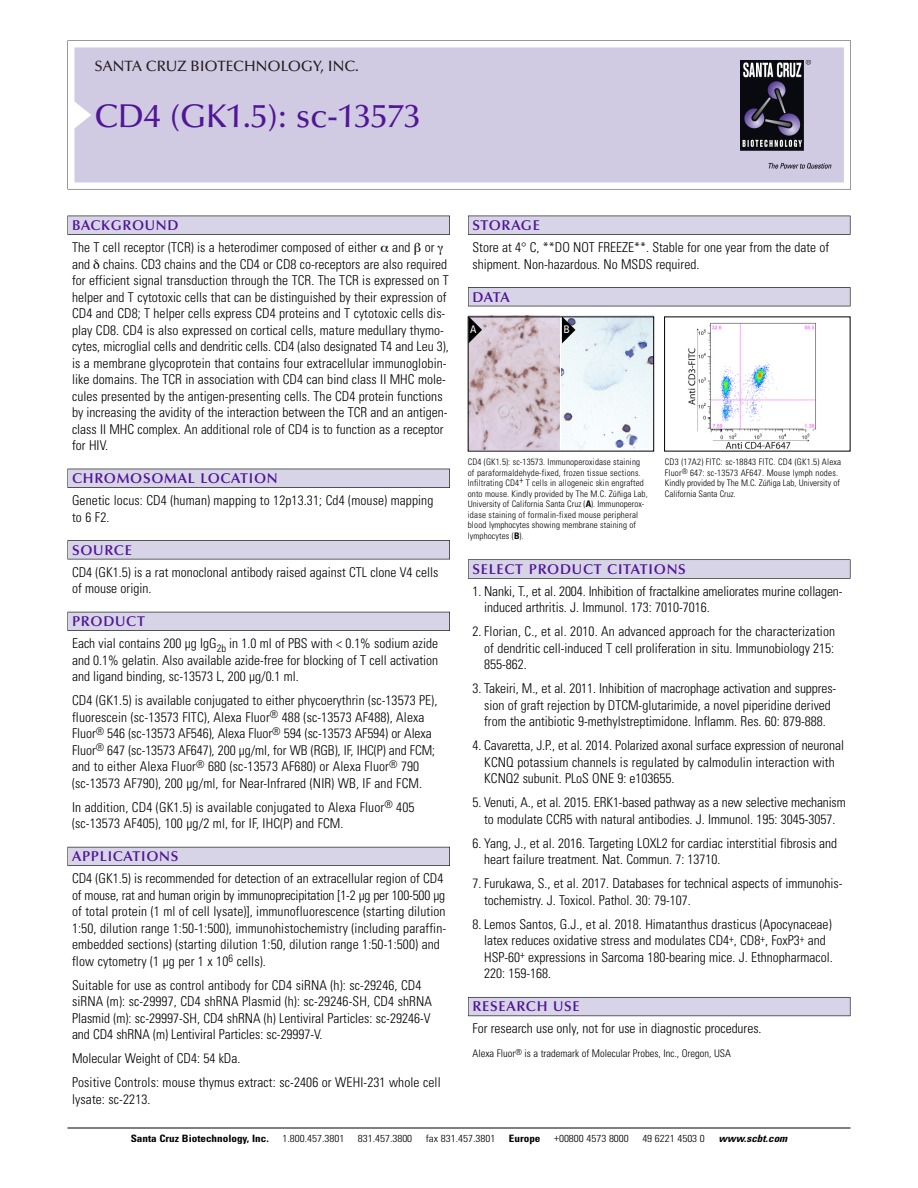
<style>
.page{position:relative;width:918px;height:1188px;background:#fff}
.page>*{position:absolute;margin:0;border:0;box-sizing:border-box;transform-origin:0 0}
.t1{font:500 33px "Optima";color:#511695}
.t2{font:500 15px "Optima";color:#231f20}
.t3{font:600 14.25px "Optima";letter-spacing:.05em;color:#511695}
.t4{font:300 condensed 13.5px/16.5px "Univers";color:#000}
.t5{font:300 condensed 10.5px "Univers";color:#000}
.t6{font:condensed 10.5px "Univers";color:#fff}
.t7{font:300 condensed 10.2px "Univers";color:#000;scale:1.1 1}
.t8{font:700 condensed 10.2px "Univers";color:#000;scale:1.1 1}
.t9{font:italic 700 condensed 10.2px "Univers";color:#000;scale:1.1 1}
.t10{font:300 condensed 9px/10.5px "Univers";letter-spacing:.015em;color:#000}
.s1{font-weight:700}
</style>
<div class="page">
<svg style="left:68px;top:40px;width:783px;height:149px"></svg>
<div style="left:74px;top:47px;width:770px;height:135px;background:#d1cae3"></div>
<img style="left:741px;top:60px;width:90px;height:108px">
<div style="left:68px;top:216px;width:382px;height:19px;background:#535256"></div>
<div style="left:68px;top:216px;width:381px;height:18px;background:#d7d4e8"></div>
<div style="left:68px;top:469px;width:382px;height:19px;background:#525156"></div>
<div style="left:68px;top:469px;width:381px;height:18px;background:#d7d4e8"></div>
<div style="left:68px;top:540px;width:382px;height:19px;background:#545357"></div>
<div style="left:68px;top:541px;width:381px;height:18px;background:#d7d4e8"></div>
<div style="left:68px;top:612px;width:382px;height:19px;background:#535259"></div>
<div style="left:68px;top:612px;width:381px;height:18px;background:#d7d4e8"></div>
<div style="left:68px;top:847px;width:382px;height:19px;background:#595860"></div>
<div style="left:68px;top:847px;width:381px;height:18px;background:#d7d4e8"></div>
<div style="left:468px;top:216px;width:382px;height:19px;background:#535256"></div>
<div style="left:468px;top:216px;width:382px;height:18px;background:#d7d4e8"></div>
<div style="left:468px;top:287px;width:382px;height:19px;background:#515155"></div>
<div style="left:468px;top:288px;width:382px;height:18px;background:#d7d4e8"></div>
<div style="left:468px;top:559px;width:382px;height:20px;background:#666"></div>
<div style="left:468px;top:560px;width:382px;height:18px;background:#d7d4e8"></div>
<div style="left:468px;top:997px;width:382px;height:19px;background:#5e5d65"></div>
<div style="left:468px;top:998px;width:382px;height:18px;background:#d7d4e8"></div>
<hr style="left:68px;top:1128px;width:782px;height:1px;background:#000">
<img style="left:688px;top:322px;width:128px;height:127px">
<img style="left:562px;top:318px;width:90px;height:132px">
<img style="left:470px;top:318px;width:90px;height:132px">
<svg style="left:562px;top:316px;width:13px;height:27px"></svg>
<svg style="left:469px;top:316px;width:13px;height:27px"></svg>
<p class="t2" style="left:94px;top:60px;width:266px">SANTA CRUZ BIOTECHNOLOGY, INC.</p>
<h1 class="t1" style="left:94px;top:102px;width:328px">CD4 (GK1.5): sc-13573</h1>
<p class="t3" style="left:72px;top:219px;width:108px">BACKGROUND</p>
<p class="t4" style="left:72px;top:240px;width:378px">The T cell receptor (TCR) is a heterodimer composed of either and or and chains. CD3 chains and the CD4 or CD8 co-receptors are also required for efficient signal transduction through the TCR. The TCR is expressed on T helper and T cytotoxic cells that can be distinguished by their expression of CD4 and CD8; T helper cells express CD4 proteins and T cytotoxic cells dis&shy;play CD8. CD4 is also expressed on cortical cells, mature medullary thymo&shy;cytes, microglial cells and dendritic cells. CD4 (also designated T4 and Leu 3), is a membrane glycoprotein that contains four extracellular immunoglobin&shy;like domains. The TCR in association with CD4 can bind class II MHC mole&shy;cules presented by the antigen-presenting cells. The CD4 protein functions by increasing the avidity of the interaction between the TCR and an antigen&shy;class II MHC complex. An additional role of CD4 is to function as a receptor for HIV.</p>
<p class="t3" style="left:72px;top:472px;width:207px">CHROMOSOMAL LOCATION</p>
<p class="t4" style="left:72px;top:493px;width:363px">Genetic locus: CD4 (human) mapping to 12p13.31; Cd4 (mouse) mapping to 6 F2.</p>
<p class="t3" style="left:72px;top:544px;width:61px">SOURCE</p>
<p class="t4" style="left:72px;top:565px;width:368px">CD4 (GK1.5) is a rat monoclonal antibody raised against CTL clone V4 cells of mouse origin.</p>
<p class="t3" style="left:72px;top:615px;width:74px">PRODUCT</p>
<p class="t4" style="left:72px;top:637px;width:368px;text-align:justify">Each vial contains 200 µg IgG<sub>2b</sub> in 1.0 ml of PBS with &lt; 0.1% sodium azide and 0.1% gelatin. Also available azide-free for blocking of T cell activation and ligand binding, sc-13573 L, 200 µg/0.1 ml.</p>
<p class="t4" style="left:72px;top:694px;width:367px">CD4 (GK1.5) is available conjugated to either phycoerythrin (sc-13573 PE), fluorescein (sc-13573 FITC), Alexa Fluor<sup>®</sup> 488 (sc-13573 AF488), Alexa Fluor<sup>®</sup> 546 (sc-13573 AF546), Alexa Fluor<sup>®</sup> 594 (sc-13573 AF594) or Alexa Fluor<sup>®</sup> 647 (sc-13573 AF647), 200 µg/ml, for WB (RGB), IF, IHC(P) and FCM; and to either Alexa Fluor<sup>®</sup> 680 (sc-13573 AF680) or Alexa Fluor<sup>®</sup> 790 (sc-13573 AF790), 200 µg/ml, for Near-Infrared (NIR) WB, IF and FCM.</p>
<p class="t4" style="left:72px;top:800px;width:344px">In addition, CD4 (GK1.5) is available conjugated to Alexa Fluor<sup>®</sup> 405 (sc-13573 AF405), 100 µg/2 ml, for IF, IHC(P) and FCM.</p>
<p class="t3" style="left:72px;top:850px;width:108px">APPLICATIONS</p>
<p class="t4" style="left:72px;top:872px;width:376px">CD4 (GK1.5) is recommended for detection of an extracellular region of CD4 of mouse, rat and human origin by immunoprecipitation [1-2 µg per 100-500 µg of total protein (1 ml of cell lysate)], immunofluorescence (starting dilution 1:50, dilution range 1:50-1:500), immunohistochemistry (including paraffin&shy;embedded sections) (starting dilution 1:50, dilution range 1:50-1:500) and flow cytometry (1 µg per 1 x 10<sup>6</sup> cells).</p>
<p class="t4" style="left:72px;top:978px;width:361px">Suitable for use as control antibody for CD4 siRNA (h): sc-29246, CD4 siRNA (m): sc-29997, CD4 shRNA Plasmid (h): sc-29246-SH, CD4 shRNA Plasmid (m): sc-29997-SH, CD4 shRNA (h) Lentiviral Particles: sc-29246-V and CD4 shRNA (m) Lentiviral Particles: sc-29997-V.</p>
<p class="t4" style="left:72px;top:1048px;width:370px;line-height:24px">Molecular Weight of CD4: 54 kDa.<br>Positive Controls: mouse thymus extract: sc-2406 or WEHI-231 whole cell</p>
<p class="t4" style="left:72px;top:1092px;width:80px">lysate: sc-2213.</p>
<p class="t3" style="left:473px;top:219px;width:69px">STORAGE</p>
<p class="t4" style="left:473px;top:240px;width:358px">Store at 4° C, **DO NOT FREEZE**. Stable for one year from the date of shipment. Non-hazardous. No MSDS required.</p>
<p class="t3" style="left:473px;top:291px;width:39px">DATA</p>
<p class="t6" style="left:470px;top:325px;width:8px">A</p>
<p class="t6" style="left:564px;top:325px;width:8px">B</p>
<p class="t10" style="left:468px;top:458px;width:181px">CD4 (GK1.5): sc-13573. Immunoperoxidase staining of paraformaldehyde-fixed, frozen tissue sections.<br>Infiltrating CD4+ T cells in allogeneic skin engrafted onto mouse. Kindly provided by The M.C. Zúñiga Lab, University of California Santa Cruz (<span class="s1">A</span>). Immuno perox&shy;idase staining of formalin-fixed mouse peripheral blood lymphocytes showing membrane staining of lymphocytes (<span class="s1">B</span>).</p>
<p class="t10" style="left:665px;top:458px;width:178px">CD3 (17A2) FITC: sc-18843 FITC. CD4 (GK1.5) Alexa Fluor<sup>®</sup> 647: sc-13573 AF647. Mouse lymph nodes.<br>Kindly provided by The M.C. Zúñiga Lab, University of California Santa Cruz.</p>
<p class="t3" style="left:473px;top:563px;width:215px">SELECT PRODUCT CITATIONS</p>
<p class="t4" style="left:484px;top:584px;width:360px;text-indent:-12px">1. Nanki, T., et al. 2004. Inhibition of fractalkine ameliorates murine collagen&shy;induced arthritis. J. Immunol. 173: 7010-7016.</p>
<p class="t4" style="left:484px;top:625px;width:352px;text-align:justify;text-indent:-12px">2. Florian, C., et al. 2010. An advanced approach for the characterization of dendritic cell-induced T cell proliferation in situ. Immunobiology 215:<br>855-862.</p>
<p class="t4" style="left:473px;top:682px;width:365px;text-align:center">3. Takeiri, M., et al. 2011. Inhibition of macrophage activation and suppres&shy;sion of graft rejection by DTCM-glutarimide, a novel piperidine derived from the antibiotic 9-methylstreptimidone. Inflamm. Res. 60: 879-888.</p>
<p class="t4" style="left:484px;top:739px;width:361px;text-indent:-12px">4. Cavaretta, J.P., et al. 2014. Polarized axonal surface expression of neuronal<br>KCNQ potassium channels is regulated by calmodulin interaction with<br>KCNQ2 subunit. PLoS ONE 9: e103655.</p>
<p class="t4" style="left:473px;top:796px;width:375px;text-align:center">5. Venuti, A., et al. 2015. ERK1-based pathway as a new selective mechanism to modulate CCR5 with natural antibodies. J. Immunol. 195: 3045-3057.</p>
<p class="t4" style="left:484px;top:836px;width:355px;text-indent:-12px">6. Yang, J., et al. 2016. Targeting LOXL2 for cardiac interstitial fibrosis and heart failure treatment. Nat. Commun. 7: 13710.</p>
<p class="t4" style="left:484px;top:877px;width:360px;text-indent:-12px">7. Furukawa, S., et al. 2017. Databases for technical aspects of immunohis&shy;tochemistry. J. Toxicol. Pathol. 30: 79-107.</p>
<p class="t4" style="left:484px;top:917px;width:350px;text-indent:-12px">8. Lemos Santos, G.J., et al. 2018. Himatanthus drasticus (Apocynaceae) latex reduces oxidative stress and modulates CD4<sup>+</sup>, CD8<sup>+</sup>, FoxP3<sup>+</sup> and HSP-60<sup>+</sup> expressions in Sarcoma 180-bearing mice. J. Ethnopharmacol.<br>220: 159-168.</p>
<p class="t3" style="left:473px;top:1001px;width:109px">RESEARCH USE</p>
<p class="t4" style="left:473px;top:1022px;width:291px">For research use only, not for use in diagnostic procedures.</p>
<p class="t5" style="left:473px;top:1050px;width:260px">Alexa Fluor<sup>®</sup> is a trademark of Molecular Probes, Inc., Oregon, USA</p>
<p class="t8" style="left:131px;top:1135px;width:127px">Santa Cruz Biotechnology, Inc.</p>
<p class="t7" style="left:282px;top:1135px;width:58px">1.800.457.3801</p>
<p class="t7" style="left:358px;top:1135px;width:51px">831.457.3800</p>
<p class="t7" style="left:426px;top:1135px;width:65px">fax 831.457.3801</p>
<p class="t8" style="left:509px;top:1135px;width:30px">Europe</p>
<p class="t7" style="left:554px;top:1135px;width:69px">+00800 4573 8000</p>
<p class="t7" style="left:642px;top:1135px;width:58px">49 6221 4503 0</p>
<p class="t9" style="left:719px;top:1135px;width:66px">www.scbt.com</p>
</div>
